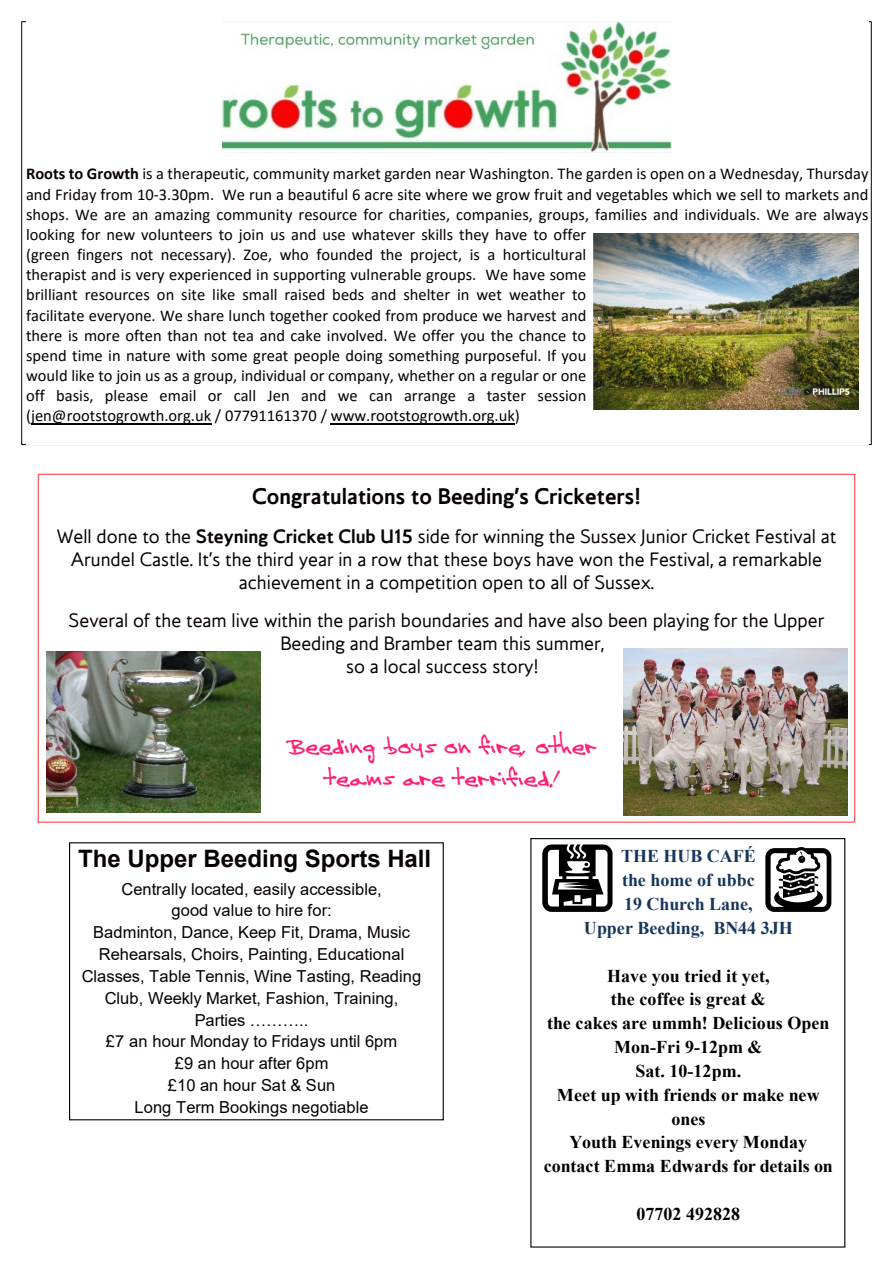
<style>
.page{position:relative;width:893px;height:1263px;background:#fff}
.page>*{position:absolute;margin:0;border:0;box-sizing:border-box;transform-origin:0 0}
.t1{font:700 24px "Arial";color:#090000}
.t2{font:700 21px "Mylius Modern";color:#090000}
.t3{font:18px/23px "Mylius Modern";color:#090000;text-align:center}
.t4{font:700 18px/23.9px "Times New Roman";color:#000;text-align:center}
.t5{font:700 18px/23.9px "Times New Roman";color:#17365d;text-align:center}
.t6{font:18px/32.4px "Undercurrent BTN";color:#ff1d75;text-align:center}
.t7{font:16.5px/20.1px "Calibri";color:#090000}
.t8{font:16.5px/21.9px "Arial";color:#090000;text-align:center}
.s1{font-weight:700}
</style>
<div class="page">
<hr style="left:31px;top:423px;width:180px;height:1px;background:#090000">
<hr style="left:331px;top:423px;width:184px;height:1px;background:#090000">
<img style="left:223px;top:22px;width:449px;height:131px">
<img style="left:593px;top:234px;width:265px;height:176px">
<div style="left:69px;top:842px;width:375px;height:278px;border:1px solid #000"></div>
<svg style="left:38px;top:474px;width:817px;height:348px"></svg>
<img style="left:624px;top:648px;width:223px;height:167px">
<img style="left:46px;top:651px;width:215px;height:161px">
<svg style="left:542px;top:844px;width:70px;height:68px"></svg>
<svg style="left:766px;top:847px;width:65px;height:65px"></svg>
<p class="t7" style="left:26px;top:165px;width:844px"><span class="s1">Roots to Growth</span> is a therapeutic, community market garden near Washington. The garden is open on a Wednesday, Thursday and Friday from 10-3.30pm. We run a beautiful 6 acre site where we grow fruit and vegetables which we sell to markets and shops. We are an amazing community resource for charities, companies, groups, families and individuals. We are always looking for new volunteers to join us and use whatever skills they have to offer<br>(green fingers not necessary). Zoe, who founded the project, is a horticultural<br>therapist and is very experienced in supporting vulnerable groups. We have some<br>brilliant resources on site like small raised beds and shelter in wet weather to<br>facilitate everyone. We share lunch together cooked from produce we harvest and<br>there is more often than not tea and cake involved. We offer you the chance to<br>spend time in nature with some great people doing something purposeful. If you<br>would like to join us as a group, individual or company, whether on a regular or one<br>off basis, please email or call Jen and we can arrange a taster session<br>(jen@rootstogrowth.org.uk / 07791161370 / www.rootstogrowth.org.uk)</p>
<p class="t2" style="left:252px;top:488px;width:390px">Congratulations to Beeding’s Cricketers!</p>
<p class="t3" style="left:57px;top:527px;width:781px">Well done to the <span class="s1">Steyning Cricket Club U15</span> side for winning the Sussex Junior Cricket Festival at<br>Arundel Castle. It’s the third year in a row that these boys have won the Festival, a remarkable achievement in a competition open to all of Sussex.</p>
<p class="t3" style="left:69px;top:610px;width:757px">Several of the team live within the parish boundaries and have also been playing for the Upper<br>Beeding and Bramber team this summer,<br>so a local success story!</p>
<p class="t6" style="left:288px;top:730px;width:310px">Beeding boys on fire, other teams are terrified!</p>
<h1 class="t1" style="left:78px;top:849px;width:355px">The Upper Beeding Sports Hall</h1>
<p class="t8" style="left:82px;top:879px;width:341px">Centrally located, easily accessible,<br>good value to hire for:<br>Badminton, Dance, Keep Fit, Drama, Music<br>Rehearsals, Choirs, Painting, Educational<br>Classes, Table Tennis, Wine Tasting, Reading<br>Club, Weekly Market, Fashion, Training,<br>Parties ………..<br>£7 an hour Monday to Fridays until 6pm<br>£9 an hour after 6pm<br>£10 an hour Sat &amp; Sun<br>Long Term Bookings negotiable</p>
<p class="t5" style="left:584px;top:846px;width:210px">THE HUB CAFÉ<br>the home of ubbc<br>19 Church Lane,<br>Upper Beeding, BN44 3JH</p>
<p class="t4" style="left:544px;top:965px;width:291px">Have you tried it yet,<br>the coffee is great &amp;<br>the cakes are ummh! Delicious Open<br>Mon-Fri 9-12pm &amp;<br>Sat. 10-12pm.<br>Meet up with friends or make new ones<br>Youth Evenings every Monday contact Emma Edwards for details on</p>
<p class="t4" style="left:636px;top:1204px;width:105px">07702 492828</p>
</div>
